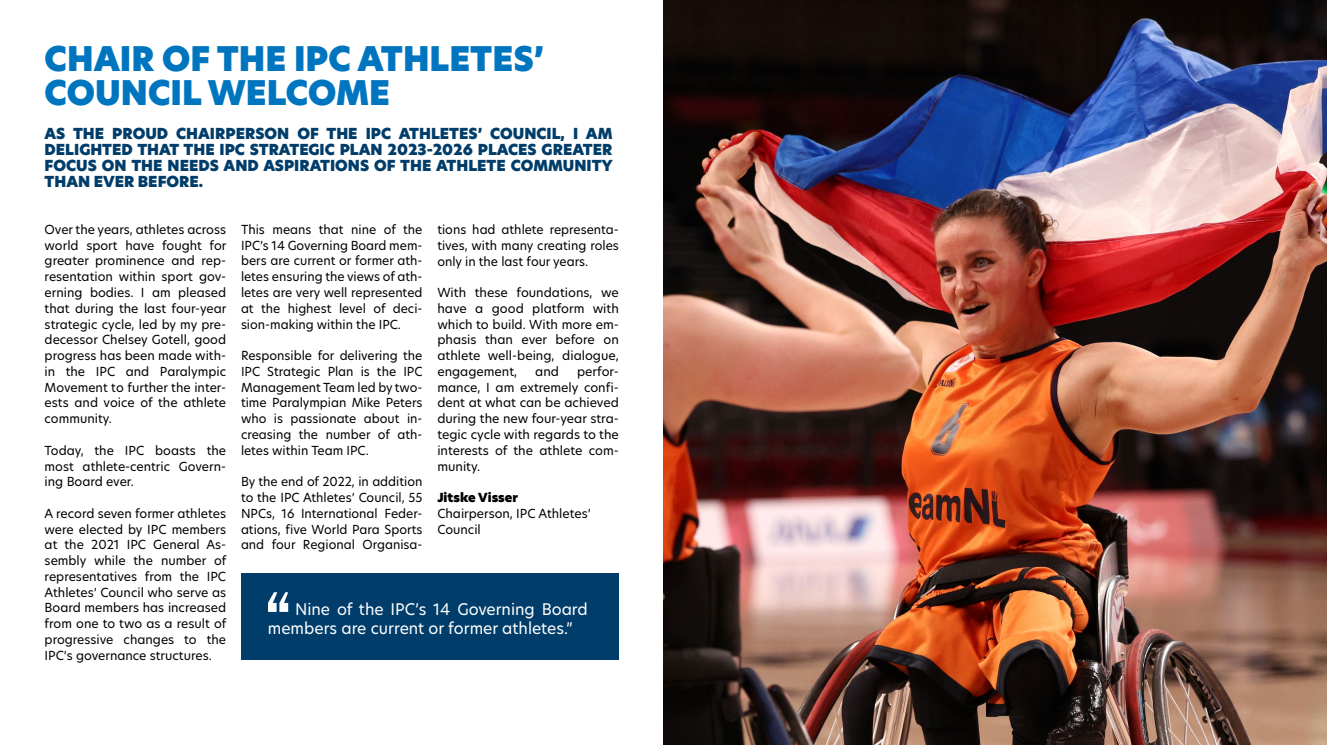
<style>
.page{position:relative;width:1327px;height:745px;background:#fff}
.page>*{position:absolute;margin:0;border:0;box-sizing:border-box;transform-origin:0 0}
.t1{font:33.25px/33.2px "Hero New Super";color:#0075bf}
.t2{font:15.75px/18.9px "Hero New";color:#fff}
.t3{font:14.88px/15.8px "Hero New Super";color:#003d6a;text-align:justify}
.Normal_Text{font:12.25px/15.8px "Hero New";color:#000;text-align:justify}
.Normal_Text-2{font:12.25px "Hero New Super";color:#000}
.s1{color:#003d6a}
</style>
<div class="page">
<div style="left:241px;top:572px;width:378px;height:87px;background:#003d6a"></div>
<img style="left:663px;top:0;width:664px;height:744px">
<svg style="left:268px;top:592px;width:20px;height:19px"></svg>
<h1 class="t1" style="left:45px;top:43px;width:501px">CHAIR OF THE IPC ATHLETES’<br>COUNCIL WELCOME</h1>
<p class="t3" style="left:45px;top:126px;width:570px">AS THE PROUD CHAIRPERSON OF THE IPC ATHLETES’ COUNCIL, I AM DELIGHTED THAT THE IPC STRATEGIC PLAN 2023-2026 PLACES GREATER FOCUS ON THE NEEDS AND ASPIRATIONS OF THE ATHLETE COMMUNITY THAN EVER BEFORE.</p>
<p class="Normal_Text" style="left:45px;top:221px;width:183px">Over the years, athletes across world sport have fought for greater prominence and rep&shy;resentation within sport gov&shy;erning bodies. I am pleased that during the last four-year strategic cycle, led by my pre&shy;decessor Chelsey Gotell, good progress has been made with&shy;in the IPC and Paralympic Movement to further the inter&shy;ests and voice of the athlete community.</p>
<p class="Normal_Text" style="left:45px;top:442px;width:183px">Today, the IPC boasts the most athlete-centric Govern&shy;ing Board ever.</p>
<p class="Normal_Text" style="left:45px;top:505px;width:183px">A record seven former athletes were elected by IPC members at the 2021 IPC General As&shy;sembly while the number of representatives from the IPC Athletes’ Council who serve as Board members has increased from one to two as a result of progressive changes to the IPC’s governance structures.</p>
<p class="Normal_Text" style="left:241px;top:221px;width:183px">This means that nine of the IPC’s 14 Governing Board mem&shy;bers are current or former ath&shy;letes ensuring the views of ath&shy;letes are very well represented at the highest level of deci&shy;sion-making within the IPC.</p>
<p class="Normal_Text" style="left:241px;top:347px;width:183px">Responsible for delivering the IPC Strategic Plan is the IPC Management Team led by two&shy;time Paralympian Mike Peters who is passionate about in&shy;creasing the number of ath&shy;letes within Team IPC.</p>
<p class="Normal_Text" style="left:241px;top:473px;width:183px">By the end of 2022, in addition to the IPC Athletes’ Council, 55<br>NPCs, 16 International Feder&shy;ations, five World Para Sports and four Regional Organisa-</p>
<p class="Normal_Text" style="left:437px;top:221px;width:183px">tions had athlete representa&shy;tives, with many creating roles only in the last four years.</p>
<p class="Normal_Text" style="left:437px;top:284px;width:183px">With these foundations, we have a good platform with which to build. With more em&shy;phasis than ever before on athlete well-being, dialogue, engagement,</p>
<p class="Normal_Text" style="left:437px;top:363px;width:183px;text-indent:140px">perfor&shy;mance, I am extremely confi&shy;dent at what can be achieved during the new four-year stra&shy;tegic cycle with regards to the interests of the athlete com&shy;munity.</p>
<p class="Normal_Text-2" style="left:437px;top:488px;width:82px">Jitske Visser</p>
<p class="Normal_Text" style="left:437px;top:505px;width:155px">Chairperson, IPC Athletes’<br>Council</p>
<p class="Normal_Text" style="left:535px;top:363px;width:25px">and</p>
<p class="t2" style="left:268px;top:599px;width:321px;text-indent:21px"><span class="s1">“</span>Nine of the IPC’s 14 Governing Board members are current or former athletes.”</p>
</div>
